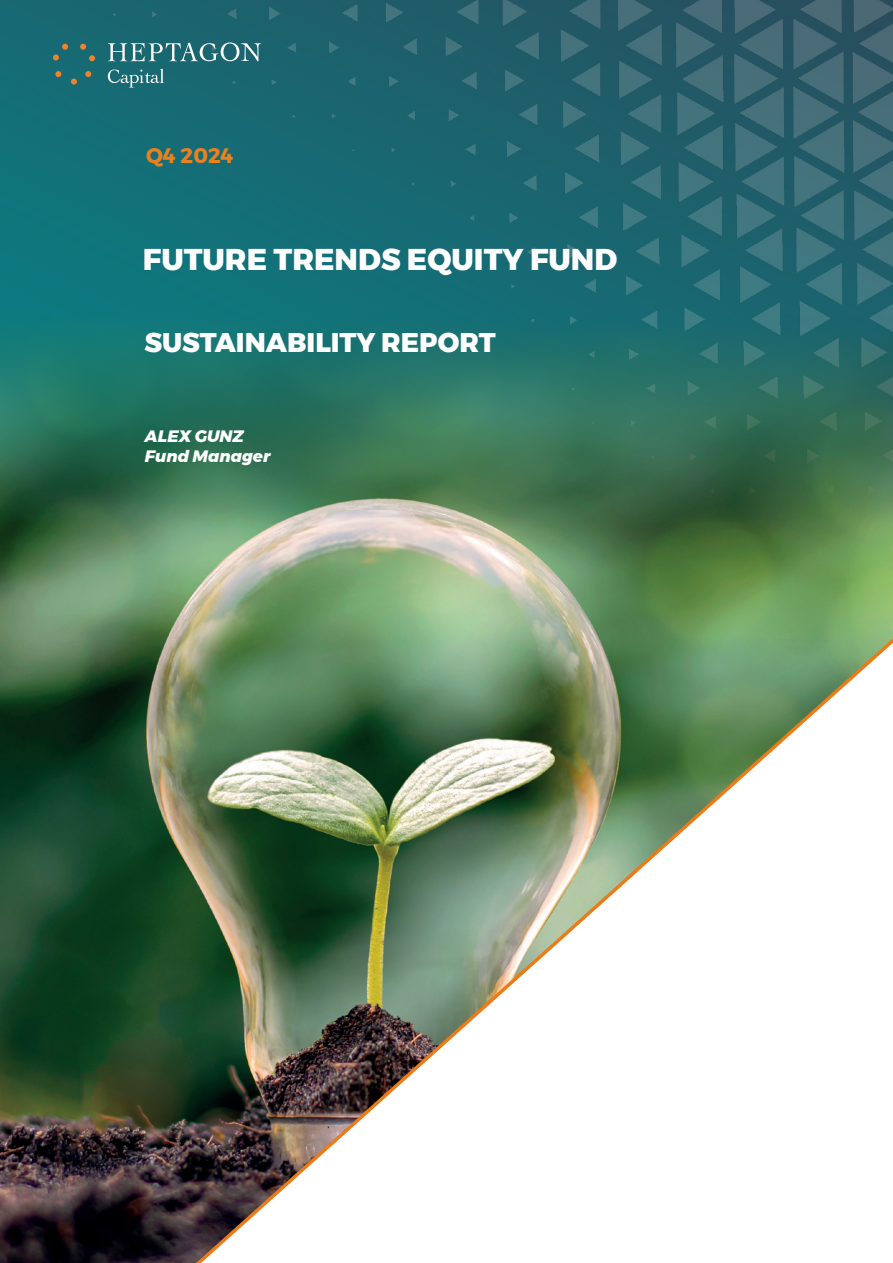
<style>
.page{position:relative;width:893px;height:1263px;background:#fff}
.page>*{position:absolute;margin:0;border:0;box-sizing:border-box;transform-origin:0 0}
.t1{font:800 30px "Montserrat";color:#fff}
.t2{font:800 27px "Montserrat";color:#fff}
.t3{font:700 21px "Montserrat";color:#eb801f}
.t4{font:italic 800 16.5px "Montserrat";color:#fff}
</style>
<div class="page">
<img style="left:0;top:0;width:893px;height:315px">
<img style="left:0;top:315px;width:893px;height:948px">
<img style="left:124px;top:570px;width:769px;height:693px">
<svg style="left:71px;top:79px;width:6px;height:6px"></svg>
<svg style="left:85px;top:71px;width:6px;height:6px"></svg>
<div style="left:53px;top:54px;width:6px;height:7px;background:#ee832e;border-radius:50%"></div>
<svg style="left:108px;top:69px;width:56px;height:19px"></svg>
<svg style="left:108px;top:42px;width:153px;height:19px;background:#508b92"></svg>
<svg style="left:55px;top:71px;width:6px;height:6px"></svg>
<svg style="left:80px;top:44px;width:15px;height:17px"></svg>
<svg style="left:62px;top:44px;width:6px;height:6px"></svg>
<p class="t3" style="left:146px;top:138px;width:89px">Q4 2024</p>
<p class="t1" style="left:143px;top:235px;width:476px">FUTURE TRENDS EQUITY FUND</p>
<p class="t2" style="left:144px;top:320px;width:353px">SUSTAINABILITY REPORT</p>
<p class="t4" style="left:145px;top:423px;width:100px">ALEX GUNZ</p>
<p class="t4" style="left:145px;top:442px;width:127px">Fund Manager</p>
</div>
